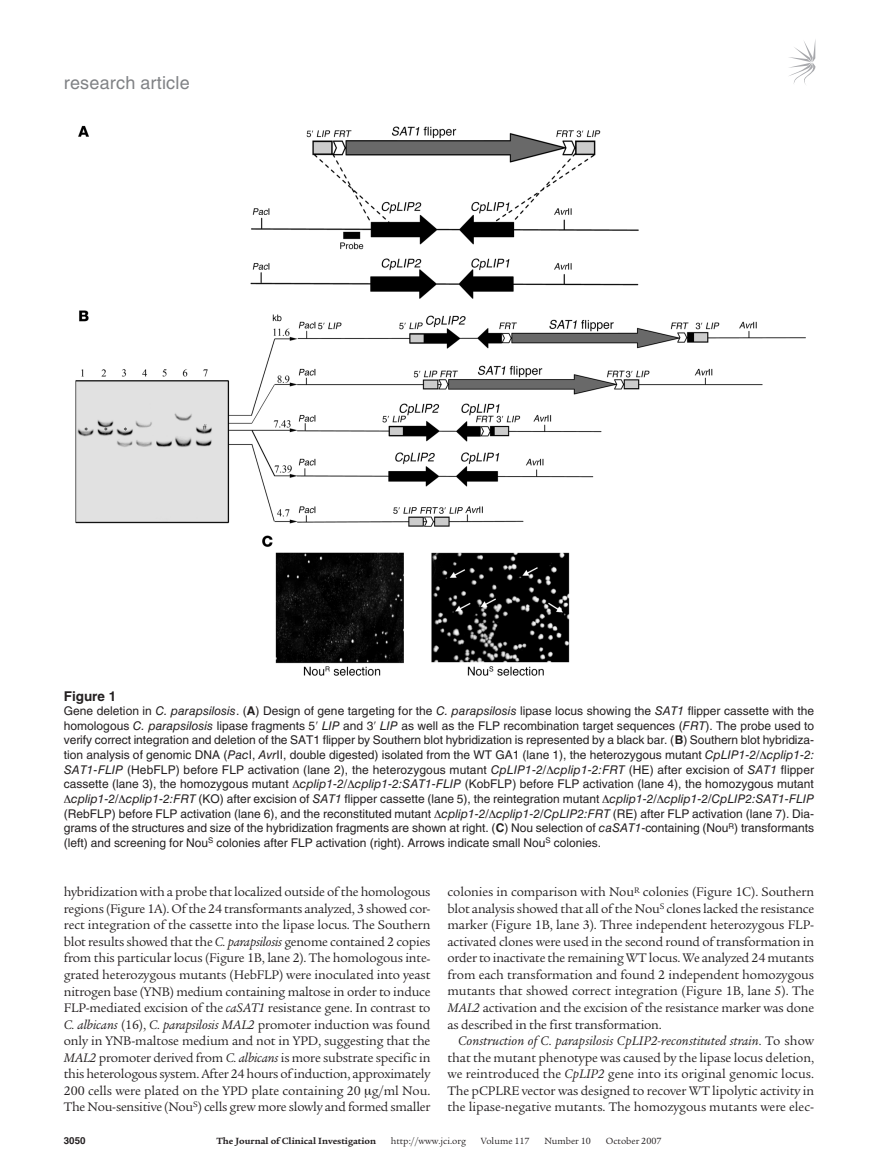
<style>
.page{position:relative;width:878px;height:1174px;background:#fff}
.page>*{position:absolute;margin:0;border:0;box-sizing:border-box;transform-origin:0 0}
.t1{font:18px "Helvetica LT Std";letter-spacing:.01em;color:#808285}
.t2{font:13.5px/16.5px "Legacy Serif Std";letter-spacing:-.015em;color:#231f20;text-align:justify}
.t3{font:700 13.5px "Helvetica LT Std";color:#231f20}
.t4{font:12px "Helvetica LT Std";color:#231f20}
.t5{font:9.75px "Legacy Serif Std";color:#231f20}
.t6{font:700 9.75px "Legacy Serif Std";color:#231f20}
.t7{font:700 9.75px "Helvetica LT Std";color:#231f20}
.s1{font-style:italic}
.s2{font-weight:700}
</style>
<div class="page">
<svg style="left:789px;top:41px;width:26px;height:44px"></svg>
<img style="left:75px;top:125px;width:731px;height:551px">
<h1 class="t1" style="left:64px;top:72px;width:127px">research article</h1>
<p class="t3" style="left:64px;top:687px;width:54px">Figure 1</p>
<p class="t4" style="left:64px;top:704px;width:751px">Gene deletion in <span class="s1">C. parapsilosis</span>. (<span class="s2">A</span>) Design of gene targeting for the <span class="s1">C. parapsilosis</span> lipase locus showing the <span class="s1">SAT1</span> flipper cassette with the</p>
<p class="t4" style="left:64px;top:718px;width:751px">homologous <span class="s1">C. parapsilosis</span> lipase fragments 5 <span class="s1">LIP</span> and 3 <span class="s1">LIP</span> as well as the FLP recombination target sequences (<span class="s1">FRT</span>). The probe used to</p>
<p class="t4" style="left:64px;top:733px;width:751px">verify correct integration and deletion of the SAT1 flipper by Southern blot hybridization is represented by a black bar. (<span class="s2">B</span>) Southern blot hybridiza-</p>
<p class="t4" style="left:64px;top:748px;width:751px">tion analysis of genomic DNA (<span class="s1">Pac</span>I, <span class="s1">Avr</span>II, double digested) isolated from the WT GA1 (lane 1), the heterozygous mutant <span class="s1">CpLIP1-2/ cplip1-2:</span></p>
<p class="t4" style="left:64px;top:762px;width:751px"><span class="s1">SAT1-FLIP</span> (HebFLP) before FLP activation (lane 2), the heterozygous mutant <span class="s1">CpLIP1-2/ cplip1-2:FRT</span> (HE) after excision of <span class="s1">SAT1</span> flipper</p>
<p class="t4" style="left:64px;top:777px;width:751px">cassette (lane 3), the homozygous mutant <span class="s1">cplip1-2/ cplip1-2:SAT1-FLIP</span> (KobFLP) before FLP activation (lane 4), the homozygous mutant</p>
<p class="t4" style="left:71px;top:791px;width:744px"><span class="s1">cplip1-2/ cplip1-2:FRT</span> (KO) after excision of <span class="s1">SAT1</span> flipper cassette (lane 5), the reintegration mutant <span class="s1">cplip1-2/ cplip1-2/CpLIP2:SAT1-FLIP</span></p>
<p class="t4" style="left:64px;top:806px;width:751px">(RebFLP) before FLP activation (lane 6), and the reconstituted mutant <span class="s1">cplip1-2/ cplip1-2/CpLIP2:FRT</span> (RE) after FLP activation (lane 7). Dia-</p>
<p class="t4" style="left:64px;top:821px;width:751px">grams of the structures and size of the hybridization fragments are shown at right. (<span class="s2">C</span>) Nou selection of <span class="s1">caSAT1</span>-containing (Nou<sup>R</sup>) transformants</p>
<p class="t4" style="left:64px;top:835px;width:538px">(left) and screening for Nou<sup>S</sup> colonies after FLP activation (right). Arrows indicate small Nou<sup>S</sup> colonies.</p>
<p class="t2" style="left:64px;top:884px;width:368px">hybridization with a probe that localized outside of the homologous regions (Figure 1A). Of the 24 transformants analyzed, 3 showed cor&shy;rect integration of the cassette into the lipase locus. The Southern blot results showed that the <span class="s1">C. parapsilosis</span> genome contained 2 copies from this particular locus (Figure 1B, lane 2). The homologous inte&shy;grated heterozygous mutants (HebFLP) were inoculated into yeast nitrogen base (YNB) medium containing maltose in order to induce FLP-mediated excision of the <span class="s1">caSAT1</span> resistance gene. In contrast to <span class="s1">C. albicans</span> (16), <span class="s1">C. parapsilosis MAL2</span> promoter induction was found only in YNB-maltose medium and not in YPD, suggesting that the <span class="s1">MAL2</span> promoter derived from <span class="s1">C. albicans</span> is more substrate specific in this heterologous system. After 24 hours ofinduction, approximately 200 cells were plated on the YPD plate containing 20 g/ml Nou.<br>The Nou-sensitive (Nou<sup>S</sup>) cells grew more slowly and formed smaller</p>
<p class="t2" style="left:447px;top:884px;width:368px">colonies in comparison with Nou<sup>R</sup> colonies (Figure 1C). Southern blot analysis showed that all of the Nou<sup>S</sup> clones lacked the resistance marker (Figure 1B, lane 3). Three independent heterozygous FLP&shy;activated clones were used in the second round of transformation in order to inactivate the remaining WT locus. We analyzed 24 mutants from each transformation and found 2 independent homozygous mutants that showed correct integration (Figure 1B, lane 5). The <span class="s1">MAL2</span> activation and the excision of the resistance marker was done as described in the first transformation.</p>
<p class="t2" style="left:447px;top:1032px;width:368px;text-indent:11px"><span class="s1">Construction of C. parapsilosis CpLIP2-reconstituted strain.</span> To show that the mutant phenotype was caused by the lipase locus deletion, we reintroduced the <span class="s1">CpLIP2</span> gene into its original genomic locus.<br>The pCPLRE vector was designed to recover WT lipolytic activity in the lipase-negative mutants. The homozygous mutants were elec-</p>
<p class="t7" style="left:64px;top:1134px;width:23px">3050</p>
<p class="t6" style="left:216px;top:1135px;width:161px">The Journal of Clinical Investigation</p>
<p class="t5" style="left:391px;top:1135px;width:77px">http://www.jci.org</p>
<p class="t5" style="left:480px;top:1135px;width:50px">Volume 117</p>
<p class="t5" style="left:544px;top:1135px;width:48px">Number 10</p>
<p class="t5" style="left:605px;top:1135px;width:57px">October 2007</p>
</div>
